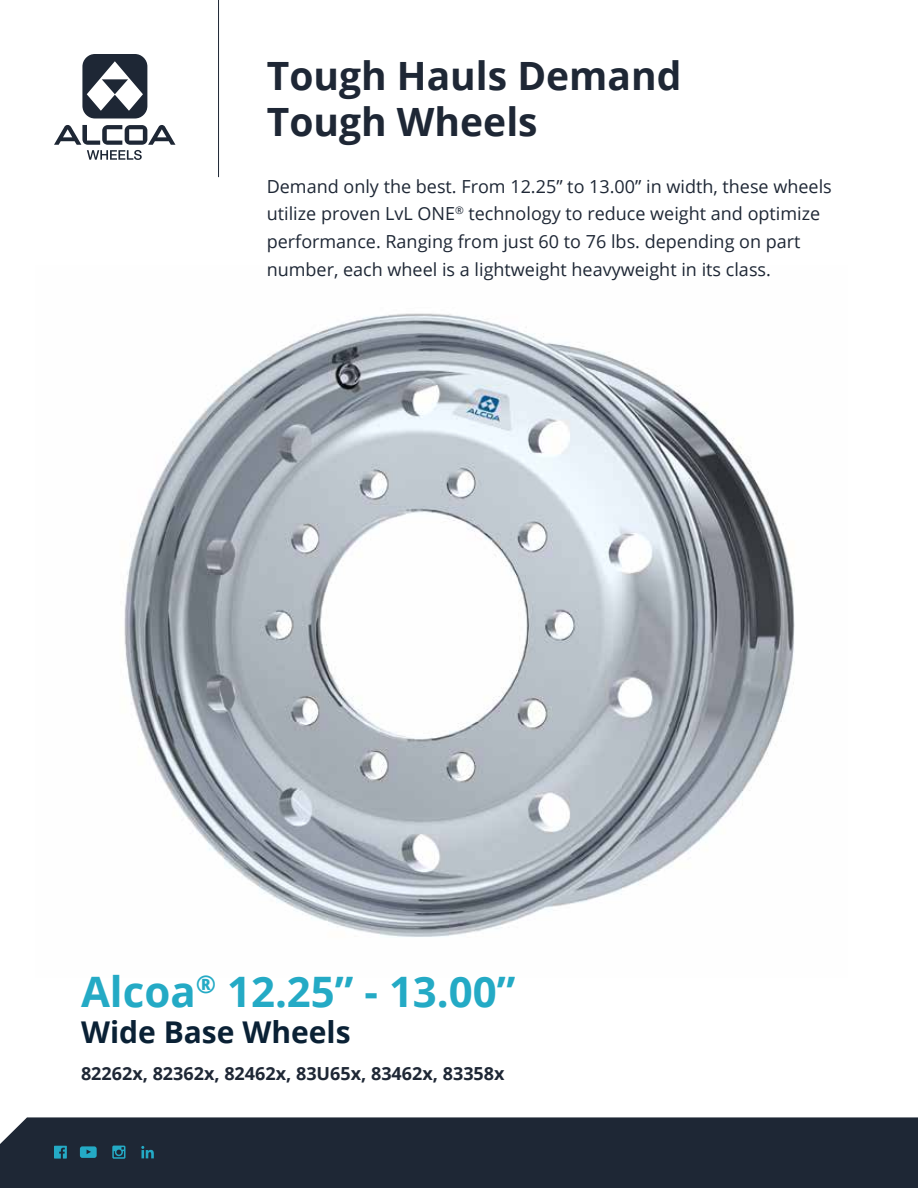
<style>
.page{position:relative;width:918px;height:1188px;background:#fff}
.page>*{position:absolute;margin:0;border:0;box-sizing:border-box;transform-origin:0 0}
.t1{font:700 42px "Open Sans";color:#24aac5}
.t2{font:700 39px/46.8px "Open Sans";color:#1e2735}
.t3{font:700 30px "Open Sans";color:#0a2135}
.t4{font:18px/27.6px "Open Sans";color:#1e2735}
.t5{font:700 18px "Open Sans";color:#1e2735}
</style>
<div class="page">
<img style="left:124px;top:313px;width:671px;height:624px">
<hr style="left:218px;top:0;width:1px;height:177px;background:#1e2735">
<svg style="left:82px;top:54px;width:65px;height:65px"></svg>
<svg style="left:54px;top:125px;width:122px;height:35px"></svg>
<div style="left:0;top:1117px;width:918px;height:71px;background:#1e2735"></div>
<svg style="left:80px;top:1146px;width:17px;height:12px"></svg>
<svg style="left:54px;top:1146px;width:13px;height:13px"></svg>
<svg style="left:112px;top:1146px;width:13px;height:13px"></svg>
<svg style="left:141px;top:1146px;width:13px;height:12px"></svg>
<h2 class="t2" style="left:267px;top:51px;width:416px">Tough Hauls Demand<br>Tough Wheels</h2>
<p class="t4" style="left:267px;top:172px;width:567px">Demand only the best. From 12.25” to 13.00” in width, these wheels utilize proven LvL ONE<sup>®</sup> technology to reduce weight and optimize performance. Ranging from just 60 to 76 lbs. depending on part number, each wheel is a lightweight heavyweight in its class.</p>
<h1 class="t1" style="left:81px;top:962px;width:436px">Alcoa<sup>®</sup> 12.25” - 13.00”</h1>
<h3 class="t3" style="left:81px;top:1011px;width:271px">Wide Base Wheels</h3>
<p class="t5" style="left:81px;top:1060px;width:425px">82262x, 82362x, 82462x, 83U65x, 83462x, 83358x</p>
</div>
